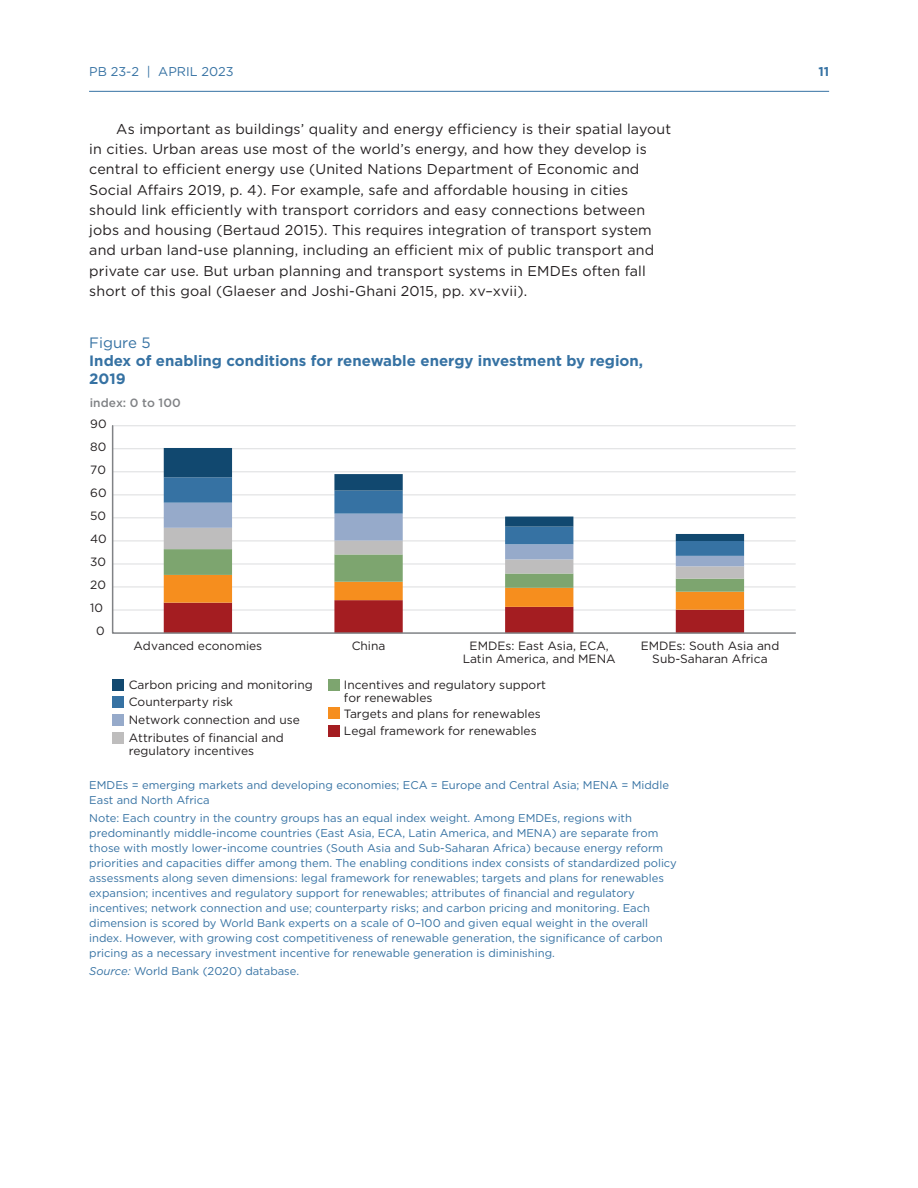
<style>
.page{position:relative;width:918px;height:1188px;background:#fff}
.page>*{position:absolute;margin:0;border:0;box-sizing:border-box;transform-origin:0 0}
.Figure_Table_Sub-h{font:700 15px/18px "Gotham";color:#3672a3}
.Figure_Table_Headi{font:15px "Gotham";color:#3672a3}
.Body{font:14.25px/20.2px "Gotham";letter-spacing:.01em;color:#231f20}
.t1{font:12.75px "Gotham";color:#3672a3}
.t2{font:700 12.75px "Gotham";color:#3672a3}
.t3{font:12px/12.8px "Gotham";color:#231f20;text-align:center}
.t4{font:500 12px "Gotham";color:#808285}
.Figure_Table_Sourc{font:11.25px/15px "Gotham";color:#3672a3}
.s1{font-style:italic}
</style>
<div class="page">
<hr style="left:89px;top:91px;width:740px;height:1px;background:#3672a3">
<svg style="left:111px;top:425px;width:685px;height:209px"></svg>
<div style="left:328px;top:679px;width:11px;height:11px;background:#7da56f"></div>
<div style="left:113px;top:696px;width:11px;height:12px;background:#3672a3"></div>
<div style="left:113px;top:732px;width:11px;height:11px;background:#bebdbd"></div>
<div style="left:113px;top:679px;width:11px;height:11px;background:#11486f"></div>
<div style="left:113px;top:714px;width:11px;height:11px;background:#96aaca"></div>
<div style="left:328px;top:725px;width:11px;height:12px;background:#a41d21"></div>
<div style="left:328px;top:708px;width:11px;height:11px;background:#f68e1e"></div>
<p class="t1" style="left:89px;top:64px;width:146px">PB 23-2 | APRIL 2023</p>
<p class="t2" style="left:818px;top:63px;width:12px">11</p>
<p class="Body" style="left:89px;top:118px;width:583px;text-indent:27px">As important as buildings’ quality and energy efficiency is their spatial layout in cities. Urban areas use most of the world’s energy, and how they develop is central to efficient energy use (United Nations Department of Economic and Social Affairs 2019, p. 4). For example, safe and affordable housing in cities should link efficiently with transport corridors and easy connections between jobs and housing (Bertaud 2015). This requires integration of transport system and urban land-use planning, including an efficient mix of public transport and private car use. But urban planning and transport systems in EMDEs often fall short of this goal (Glaeser and Joshi-Ghani 2015, pp. xv–xvii).</p>
<p class="Figure_Table_Headi" style="left:89px;top:333px;width:63px">Figure 5</p>
<p class="Figure_Table_Sub-h" style="left:89px;top:351px;width:555px">Index of enabling conditions for renewable energy investment by region,<br>2019</p>
<p class="t4" style="left:90px;top:395px;width:92px">index: 0 to 100</p>
<p class="t3" style="left:90px;top:417px;width:18px">90</p>
<p class="t3" style="left:90px;top:440px;width:18px">80</p>
<p class="t3" style="left:90px;top:463px;width:17px">70</p>
<p class="t3" style="left:90px;top:486px;width:18px">60</p>
<p class="t3" style="left:90px;top:509px;width:17px">50</p>
<p class="t3" style="left:90px;top:532px;width:18px">40</p>
<p class="t3" style="left:90px;top:555px;width:17px">30</p>
<p class="t3" style="left:90px;top:578px;width:17px">20</p>
<p class="t3" style="left:90px;top:601px;width:14px">10</p>
<p class="t3" style="left:96px;top:624px;width:10px">0</p>
<p class="t3" style="left:134px;top:639px;width:130px">Advanced economies</p>
<p class="t3" style="left:352px;top:639px;width:35px">China</p>
<p class="t3" style="left:463px;top:639px;width:155px">EMDEs: East Asia, ECA,<br>Latin America, and MENA</p>
<p class="t3" style="left:641px;top:639px;width:140px">EMDEs: South Asia and<br>Sub-Saharan Africa</p>
<p class="t3" style="left:129px;top:678px;width:185px">Carbon pricing and monitoring</p>
<p class="t3" style="left:129px;top:695px;width:106px">Counterparty risk</p>
<p class="t3" style="left:129px;top:713px;width:173px">Network connection and use</p>
<p class="t3" style="left:129px;top:731px;width:157px;text-align:left">Attributes of financial and regulatory incentives</p>
<p class="t3" style="left:344px;top:678px;width:204px;text-align:left">Incentives and regulatory support for renewables</p>
<p class="t3" style="left:344px;top:707px;width:198px">Targets and plans for renewables</p>
<p class="t3" style="left:344px;top:724px;width:194px">Legal framework for renewables</p>
<p class="Figure_Table_Sourc" style="left:89px;top:777px;width:581px">EMDEs = emerging markets and developing economies; ECA = Europe and Central Asia; MENA = Middle<br>East and North Africa</p>
<p class="Figure_Table_Sourc" style="left:89px;top:810px;width:589px">Note: Each country in the country groups has an equal index weight. Among EMDEs, regions with predominantly middle-income countries (East Asia, ECA, Latin America, and MENA) are separate from those with mostly lower-income countries (South Asia and Sub-Saharan Africa) because energy reform priorities and capacities differ among them. The enabling conditions index consists of standardized policy assessments along seven dimensions: legal framework for renewables; targets and plans for renewables expansion; incentives and regulatory support for renewables; attributes of financial and regulatory incentives; network connection and use; counterparty risks; and carbon pricing and monitoring. Each dimension is scored by World Bank experts on a scale of 0–100 and given equal weight in the overall index. However, with growing cost competitiveness of renewable generation, the significance of carbon pricing as a necessary investment incentive for renewable generation is diminishing.</p>
<p class="Figure_Table_Sourc" style="left:89px;top:963px;width:211px"><span class="s1">Source:</span> World Bank (2020) database.</p>
</div>
